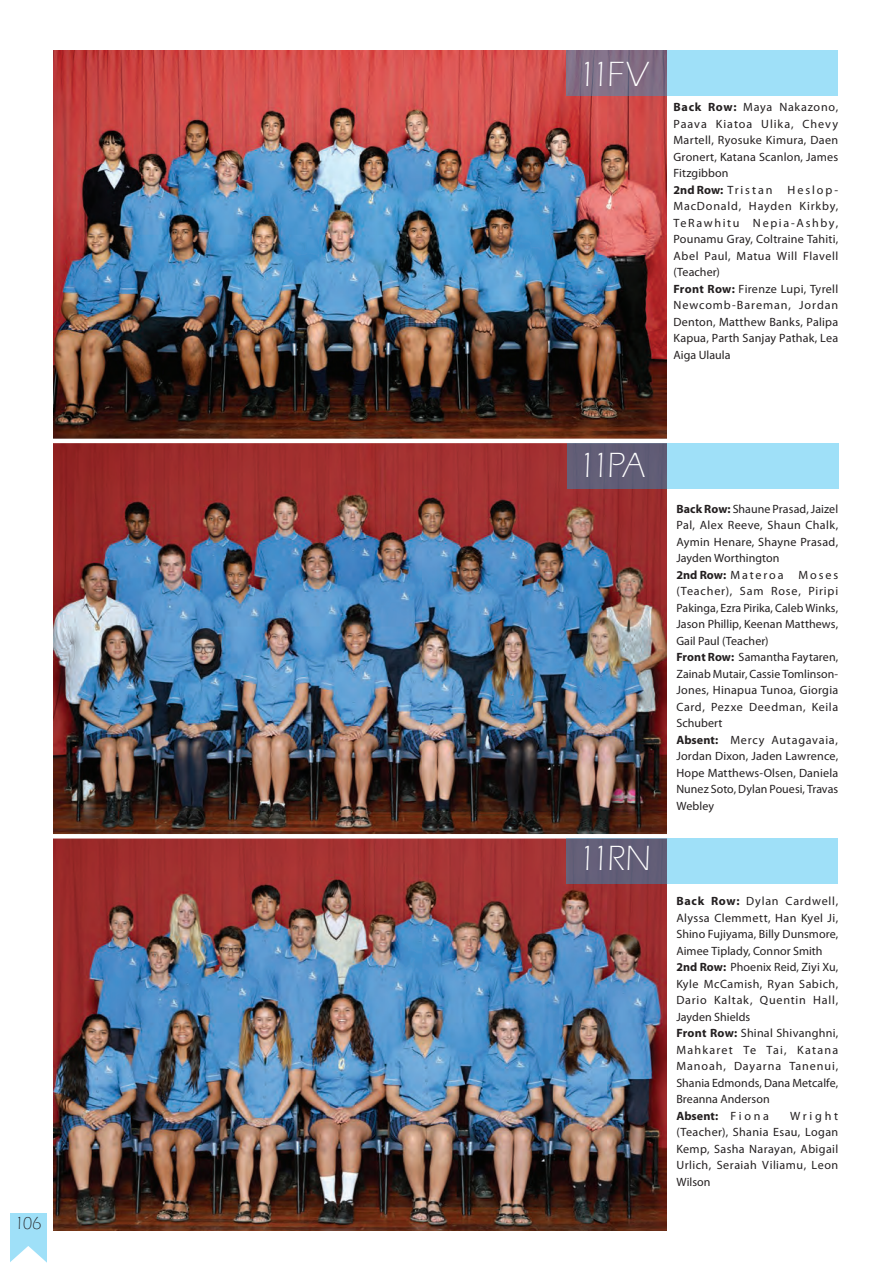
<style>
.page{position:relative;width:893px;height:1263px;background:#fff}
.page>*{position:absolute;margin:0;border:0;box-sizing:border-box;transform-origin:0 0}
.tutor_titles{font:300 36px "Eras ITC";letter-spacing:-.08em;color:#fff}
.t1{font:300 18px "Eras ITC";color:#231f20}
.Photos{font:12px/16.5px "Myriad Pro";letter-spacing:.01em;color:#231f20;text-align:justify}
.Photos-2{font:700 12px "Myriad Pro";letter-spacing:.005em;color:#231f20}
.s1{font-weight:700}
.s2{font-weight:400}
</style>
<div class="page">
<div style="left:10px;top:1213px;width:37px;height:50px;background:#9fe0f8"></div>
<svg style="left:10px;top:1246px;width:37px;height:17px"></svg>
<img style="left:54px;top:51px;width:612px;height:388px">
<img style="left:53px;top:443px;width:613px;height:391px">
<img style="left:54px;top:838px;width:612px;height:392px">
<svg style="left:566px;top:51px;width:272px;height:45px;background:#93b5cd"></svg>
<svg style="left:567px;top:443px;width:272px;height:45px;background:#88afc8"></svg>
<svg style="left:566px;top:838px;width:272px;height:46px;background:#88b0c8"></svg>
<h2 class="t1" style="left:15px;top:1213px;width:29px">106</h2>
<p class="tutor_titles" style="left:578px;top:54px;width:72px">11FV</p>
<p class="Photos" style="left:673px;top:99px;width:166px"><span class="s1">Back Row:</span> Maya Nakazono, Paava Kiatoa Ulika, Chevy Martell, Ryosuke Kimura, Daen Gronert, Katana Scanlon, James Fitzgibbon</p>
<p class="Photos-2" style="left:673px;top:182px;width:100px">2nd Row: <span class="s2">Tristan</span></p>
<p class="Photos" style="left:673px;top:181px;width:166px;text-indent:114px">Heslop-MacDonald, Hayden Kirkby, TeRawhitu Nepia-Ashby, Pounamu Gray, Coltraine Tahiti, Abel Paul, Matua Will Flavell (Teacher)</p>
<p class="Photos" style="left:673px;top:280px;width:166px"><span class="s1">Front Row:</span> Firenze Lupi, Tyrell Newcomb-Bareman, Jordan Denton, Matthew Banks, Palipa Kapua, Parth Sanjay Pathak, Lea Aiga Ulaula</p>
<p class="tutor_titles" style="left:578px;top:445px;width:70px">11PA</p>
<p class="tutor_titles" style="left:578px;top:838px;width:75px">11RN</p>
<p class="Photos" style="left:676px;top:500px;width:163px"><span class="s1">Back Row:</span> Shaune Prasad, Jaizel Pal, Alex Reeve, Shaun Chalk, Aymin Henare, Shayne Prasad, Jayden Worthington</p>
<p class="Photos" style="left:676px;top:566px;width:163px"><span class="s1">2nd Row:</span> Materoa Moses (Teacher), Sam Rose, Piripi Pakinga, Ezra Pirika, Caleb Winks, Jason Phillip, Keenan Matthews, Gail Paul (Teacher)</p>
<p class="Photos" style="left:676px;top:649px;width:163px"><span class="s1">Front Row:</span> Samantha Faytaren, Zainab Mutair, Cassie Tomlinson-Jones, Hinapua Tunoa, Giorgia Card, Pezxe Deedman, Keila Schubert</p>
<p class="Photos" style="left:676px;top:731px;width:163px"><span class="s1">Absent:</span> Mercy Autagavaia, Jordan Dixon, Jaden Lawrence, Hope Matthews-Olsen, Daniela Nunez Soto, Dylan Pouesi, Travas Webley</p>
<p class="Photos" style="left:676px;top:893px;width:163px"><span class="s1">Back Row:</span> Dylan Cardwell, Alyssa Clemmett, Han Kyel Ji, Shino Fujiyama, Billy Dunsmore, Aimee Tiplady, Connor Smith</p>
<p class="Photos" style="left:676px;top:959px;width:163px"><span class="s1">2nd Row:</span> Phoenix Reid, Ziyi Xu, Kyle McCamish, Ryan Sabich, Dario Kaltak, Quentin Hall, Jayden Shields</p>
<p class="Photos" style="left:676px;top:1025px;width:163px"><span class="s1">Front Row:</span> Shinal Shivanghni, Mahkaret Te Tai, Katana Manoah, Dayarna Tanenui, Shania Edmonds, Dana Metcalfe, Breanna Anderson</p>
<p class="Photos-2" style="left:676px;top:1108px;width:94px">Absent: <span class="s2">F i o n a</span></p>
<p class="Photos" style="left:676px;top:1107px;width:163px;text-indent:114px">Wright (Teacher), Shania Esau, Logan Kemp, Sasha Narayan, Abigail Urlich, Seraiah Viliamu, Leon Wilson</p>
</div>
